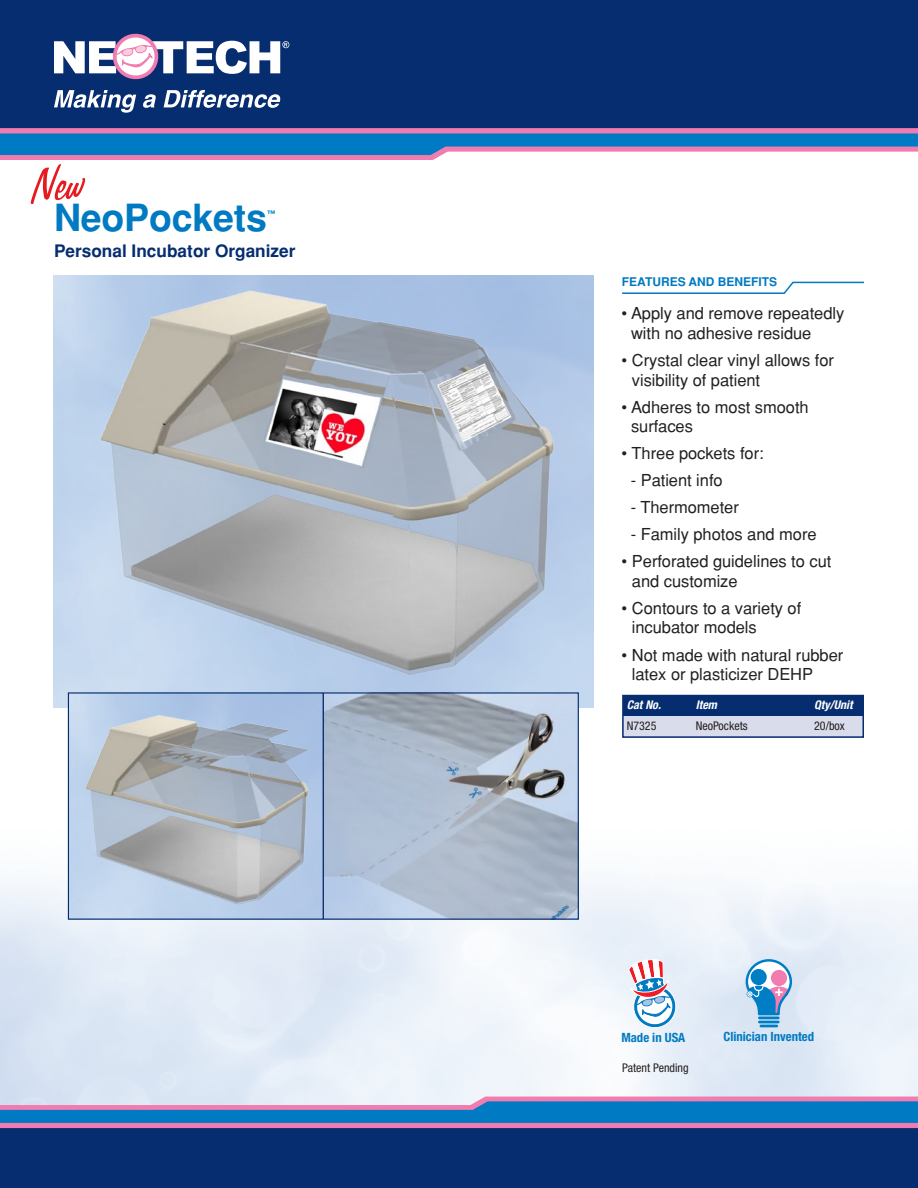
<style>
.page{position:relative;width:918px;height:1188px;background:#fff}
.page>*{position:absolute;margin:0;border:0;box-sizing:border-box;transform-origin:0 0}
.t1{font:700 37.5px "Helvetica CI";letter-spacing:-.005em;color:#007ac2}
.t2{font:700 17.25px "Helvetica CI";color:#052d6f}
.t3{font:16.5px/19.5px "Helvetica CI";letter-spacing:-.005em;color:#231f20}
.t4{font:700 condensed 12.75px "Helvetica Neue";color:#007ac2}
.t5{font:condensed 12px "Helvetica Neue";color:#231f20}
.t6{font:700 12px "Helvetica CI";color:#007ac2}
.t7{font:italic 700 condensed 12px "Helvetica Neue";color:#fff}
.t8{font:700 8.7px "Helvetica CI";color:#007ac2}
</style>
<div class="page">
<div style="left:0;top:0;width:918px;height:140px;background:#052d6f"></div>
<div style="left:0;top:1116px;width:918px;height:72px;background:#052d6f"></div>
<svg style="left:622px;top:281px;width:242px;height:13px"></svg>
<svg style="left:0;top:1097px;width:918px;height:31px;background:#6989c3"></svg>
<div style="left:622px;top:715px;width:242px;height:23px;background:#d9dcea"></div>
<div style="left:623px;top:695px;width:240px;height:21px;background:#052d6f"></div>
<div style="left:622px;top:695px;width:242px;height:43px;border:2px solid #052d6f"></div>
<img style="left:72px;top:275px;width:510px;height:431px">
<img style="left:70px;top:694px;width:507px;height:224px">
<div style="left:68px;top:692px;width:256px;height:228px;border:1px solid #052d6f"></div>
<img style="left:73px;top:703px;width:250px;height:216px">
<svg style="left:628px;top:959px;width:48px;height:69px"></svg>
<svg style="left:744px;top:959px;width:49px;height:68px;background:#94b8dd"></svg>
<svg style="left:0;top:128px;width:918px;height:76px"></svg>
<svg style="left:54px;top:90px;width:82px;height:23px"></svg>
<svg style="left:143px;top:94px;width:13px;height:14px"></svg>
<svg style="left:164px;top:90px;width:116px;height:18px"></svg>
<svg style="left:54px;top:34px;width:235px;height:46px"></svg>
<div style="left:323px;top:692px;width:256px;height:228px;border:1px solid #052d6f"></div>
<p class="t1" style="left:54px;top:196px;width:214px">NeoPockets</p>
<p class="t8" style="left:267px;top:209px;width:10px">™</p>
<p class="t2" style="left:54px;top:241px;width:243px">Personal Incubator Organizer</p>
<p class="t6" style="left:622px;top:275px;width:157px">FEATURES AND BENEFITS</p>
<p class="t3" style="left:631px;top:304px;width:215px;text-indent:-9px">• Apply and remove repeatedly with no adhesive residue</p>
<p class="t3" style="left:632px;top:350px;width:204px;text-indent:-10px">• Crystal clear vinyl allows for visibility of patient</p>
<p class="t3" style="left:631px;top:397px;width:179px;text-indent:-9px">• Adheres to most smooth surfaces</p>
<p class="t3" style="left:622px;top:443px;width:144px">• Three pockets for:</p>
<p class="t3" style="left:631px;top:471px;width:93px">- Patient info</p>
<p class="t3" style="left:631px;top:498px;width:110px">- Thermometer</p>
<p class="t3" style="left:631px;top:525px;width:187px">- Family photos and more</p>
<p class="t3" style="left:632px;top:552px;width:201px;text-indent:-10px">• Perforated guidelines to cut and customize</p>
<p class="t3" style="left:632px;top:598px;width:171px;text-indent:-10px">• Contours to a variety of incubator models</p>
<p class="t3" style="left:632px;top:645px;width:213px;text-indent:-10px">• Not made with natural rubber latex or plasticizer DEHP</p>
<p class="t7" style="left:627px;top:698px;width:36px">Cat No.</p>
<p class="t7" style="left:696px;top:698px;width:23px">Item</p>
<p class="t7" style="left:814px;top:698px;width:40px">Qty/Unit</p>
<p class="t5" style="left:627px;top:719px;width:31px">N7325</p>
<p class="t5" style="left:696px;top:719px;width:53px">NeoPockets</p>
<p class="t5" style="left:814px;top:719px;width:32px">20/box</p>
<p class="t4" style="left:621px;top:1029px;width:65px">Made in USA</p>
<p class="t4" style="left:724px;top:1029px;width:92px">Clinician Invented</p>
<p class="t5" style="left:622px;top:1061px;width:68px">Patent Pending</p>
</div>
